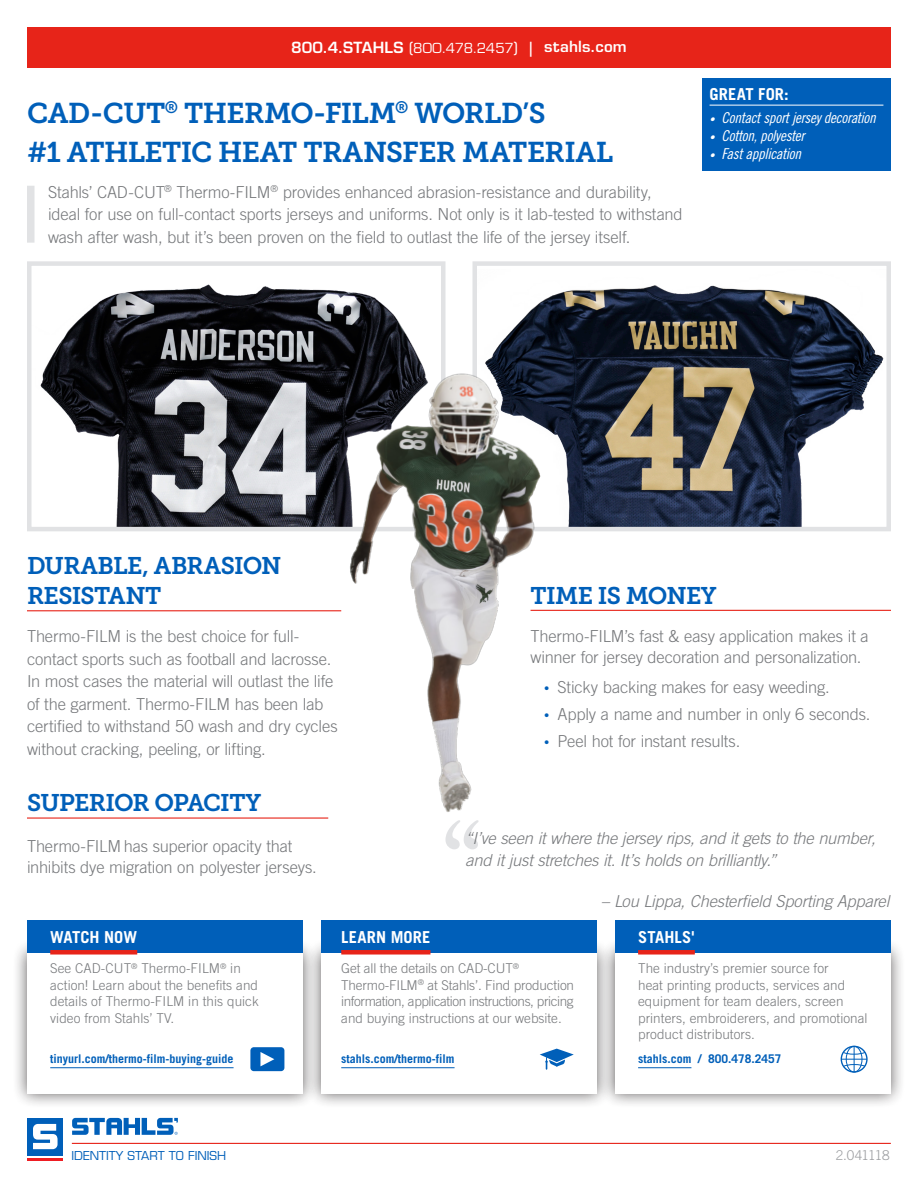
<style>
.page{position:relative;width:918px;height:1188px;background:#fff}
.page>*{position:absolute;margin:0;border:0;box-sizing:border-box;transform-origin:0 0}
.Main_Title{font:28.5px "Museo Slab 700";letter-spacing:-.02em;color:#005fb9}
.Body_Header{font:24px/30px "Museo Slab 700";letter-spacing:-.03em;color:#005fb9}
.Body_Copy{font:300 16.5px/22.5px "Trade Gothic LT Std";letter-spacing:-.01em;color:#76787b}
.Summary{font:300 16.5px/21px "Trade Gothic LT Std";letter-spacing:-.01em;color:#76787b}
.t1{font:italic 300 16.5px/22.5px "Trade Gothic LT Std";letter-spacing:-.01em;color:#76787b}
.Footer_Header{font:700 16.5px "Trade Gothic LT Std";letter-spacing:.005em;color:#fff}
.Great_For__Header{font:700 16.5px "Trade Gothic LT Std";letter-spacing:.005em;color:#fff}
.t2{font:15px "Trade Gothic LT Std Cn 18 Obl";letter-spacing:-.015em;color:#fff}
.t3{font:600 15px "Eurostile LT Std";letter-spacing:.015em;color:#fff}
.Footer_Body{font:300 13.5px/16.5px "Trade Gothic LT Std";letter-spacing:.005em;color:#76787b}
.Small_Copy{font:300 13.5px "Trade Gothic LT Std";letter-spacing:-.06em;color:#9c9ea1}
.Footer_URL___Tel{font:700 12px "Trade Gothic LT Std";color:#005fb9}
.t4{font:12px "Eurostile LT Std";color:#005fb9}
.s1{font-weight:400}
.s2{font-weight:400;font-size:13.5px}
.s3{font-size:10.5px}
.s4{font-size:10.5px;color:#005fb9}
</style>
<div class="page">
<div style="left:27px;top:27px;width:864px;height:41px;background:#e72419"></div>
<hr style="left:72px;top:1143px;width:819px;height:1px;background:#e72419">
<div style="left:27px;top:1118px;width:36px;height:37px;background:#005fb9"></div>
<hr style="left:27px;top:1158px;width:36px;height:3px;background:#ee1d23">
<svg style="left:33px;top:1124px;width:25px;height:25px"></svg>
<svg style="left:72px;top:1118px;width:106px;height:17px"></svg>
<div style="left:702px;top:79px;width:189px;height:92px;background:#005fb9"></div>
<hr style="left:710px;top:105px;width:173px;height:1px;background:#fff">
<hr style="left:27px;top:817px;width:301px;height:2px;background:#e72419">
<hr style="left:27px;top:610px;width:314px;height:1px;background:#e72419">
<div style="left:12px;top:937px;width:306px;height:172px;background:#231f20;opacity:.75"></div>
<div style="left:27px;top:953px;width:276px;height:141px;background:#fff"></div>
<div style="left:27px;top:920px;width:276px;height:33px;background:#005fb9"></div>
<hr style="left:50px;top:1067px;width:184px;height:1px;background:#005fb9">
<div style="left:50px;top:950px;width:87px;height:5px;background:#e72419"></div>
<div style="left:306px;top:937px;width:306px;height:172px;background:#231f20;opacity:.75"></div>
<div style="left:321px;top:953px;width:276px;height:141px;background:#fff"></div>
<div style="left:321px;top:920px;width:276px;height:33px;background:#005fb9"></div>
<hr style="left:341px;top:1067px;width:114px;height:1px;background:#005fb9">
<div style="left:341px;top:950px;width:89px;height:5px;background:#e72419"></div>
<div style="left:600px;top:938px;width:306px;height:171px;background:#231f20;opacity:.75"></div>
<div style="left:615px;top:953px;width:276px;height:141px;background:#fff"></div>
<div style="left:615px;top:920px;width:276px;height:33px;background:#005fb9"></div>
<hr style="left:638px;top:1067px;width:53px;height:1px;background:#005fb9">
<div style="left:638px;top:950px;width:57px;height:5px;background:#e72419"></div>
<div style="left:27px;top:186px;width:7px;height:57px;background:#e1e2e4"></div>
<svg style="left:540px;top:1049px;width:34px;height:20px"></svg>
<div style="left:250px;top:1047px;width:34px;height:24px;background:#005fb9;border-radius:3px"></div>
<svg style="left:260px;top:1052px;width:14px;height:14px"></svg>
<div style="left:841px;top:1046px;width:27px;height:27px;border:1px solid #005fb9;border-radius:50%"></div>
<svg style="left:841px;top:1046px;width:26px;height:26px"></svg>
<svg style="left:446px;top:820px;width:33px;height:29px"></svg>
<img style="left:40px;top:284px;width:384px;height:242px">
<div style="left:27px;top:261px;width:419px;height:270px;border:4px solid #e1e2e4"></div>
<img style="left:485px;top:285px;width:399px;height:241px">
<div style="left:472px;top:261px;width:419px;height:270px;border:4px solid #e1e2e4"></div>
<img style="left:335px;top:368px;width:216px;height:444px">
<hr style="left:531px;top:610px;width:360px;height:1px;background:#e72419">
<p class="t3" style="left:291px;top:38px;width:337px">800.4.STAHLS <span class="s1">(</span><span class="s2">800.478.2457</span><span class="s1">)</span> | stahls.com</p>
<p class="Main_Title" style="left:27px;top:97px;width:520px">CAD-CUT<sup>®</sup> THERMO-FILM<sup>®</sup> WORLD’S</p>
<p class="Main_Title" style="left:27px;top:136px;width:588px">#1 ATHLETIC HEAT TRANSFER MATERIAL</p>
<p class="Body_Copy" style="left:48px;top:180px;width:636px">Stahls’ CAD-CUT<sup>®</sup> Thermo-FILM<sup>®</sup> provides enhanced abrasion-resistance and durability, ideal for use on full-contact sports jerseys and uniforms. Not only is it lab-tested to withstand wash after wash, but it’s been proven on the field to outlast the life of the jersey itself.</p>
<p class="Great_For__Header" style="left:710px;top:84px;width:81px">GREAT FOR:</p>
<p class="t2" style="left:710px;top:109px;width:168px"><span class="s3">•</span> Contact sport jersey decoration</p>
<p class="t2" style="left:710px;top:127px;width:97px"><span class="s3">•</span> Cotton, polyester</p>
<p class="t2" style="left:710px;top:145px;width:93px"><span class="s3">•</span> Fast application</p>
<p class="Body_Header" style="left:27px;top:551px;width:256px">DURABLE, ABRASION<br>RESISTANT</p>
<p class="Body_Copy" style="left:27px;top:625px;width:312px">Thermo-FILM is the best choice for full&shy;contact sports such as football and lacrosse.<br>In most cases the material will outlast the life of the garment. Thermo-FILM has been lab certified to withstand 50 wash and dry cycles without cracking, peeling, or lifting.</p>
<p class="Body_Header" style="left:27px;top:788px;width:236px">SUPERIOR OPACITY</p>
<p class="Summary" style="left:27px;top:835px;width:291px">Thermo-FILM has superior opacity that inhibits dye migration on polyester jerseys.</p>
<p class="Footer_Header" style="left:50px;top:927px;width:88px">WATCH NOW</p>
<p class="Footer_Header" style="left:341px;top:927px;width:91px">LEARN MORE</p>
<p class="Body_Header" style="left:531px;top:581px;width:188px">TIME IS MONEY</p>
<p class="Summary" style="left:531px;top:625px;width:340px">Thermo-FILM’s fast &amp; easy application makes it a winner for jersey decoration and personalization.</p>
<p class="Body_Copy" style="left:544px;top:676px;width:287px"><span class="s4">•</span> Sticky backing makes for easy weeding.</p>
<p class="Body_Copy" style="left:544px;top:703px;width:328px"><span class="s4">•</span> Apply a name and number in only 6 seconds.</p>
<p class="Body_Copy" style="left:544px;top:730px;width:198px"><span class="s4">•</span> Peel hot for instant results.</p>
<p class="t1" style="left:466px;top:827px;width:412px">“I’ve seen it where the jersey rips, and it gets to the number, and it just stretches it. It’s holds on brilliantly.”</p>
<p class="t1" style="left:601px;top:890px;width:290px">– Lou Lippa, Chesterfield Sporting Apparel</p>
<p class="Footer_Header" style="left:638px;top:927px;width:58px">STAHLS'</p>
<p class="Footer_Body" style="left:50px;top:960px;width:210px">See CAD-CUT<sup>®</sup> Thermo-FILM<sup>®</sup> in action! Learn about the benefits and details of Thermo-FILM in this quick video from Stahls’ TV.</p>
<p class="Footer_URL___Tel" style="left:50px;top:1052px;width:185px">tinyurl.com/thermo-film-buying-guide</p>
<p class="t4" style="left:71px;top:1149px;width:156px">IDENTITY START TO FINISH</p>
<p class="Footer_Body" style="left:341px;top:960px;width:234px">Get all the details on CAD-CUT<sup>® </sup>Thermo-FILM<sup>®</sup> at Stahls’. Find production information, application instructions, pricing and buying instructions at our website.</p>
<p class="Footer_URL___Tel" style="left:341px;top:1052px;width:115px">stahls.com/thermo-film</p>
<p class="Footer_Body" style="left:638px;top:960px;width:231px">The industry’s premier source for<br>heat printing products, services and equipment for team dealers, screen printers, embroiderers, and promotional product distributors.</p>
<p class="Footer_URL___Tel" style="left:638px;top:1052px;width:145px">stahls.com / 800.478.2457</p>
<p class="Small_Copy" style="left:836px;top:1147px;width:55px">2.041118</p>
</div>
